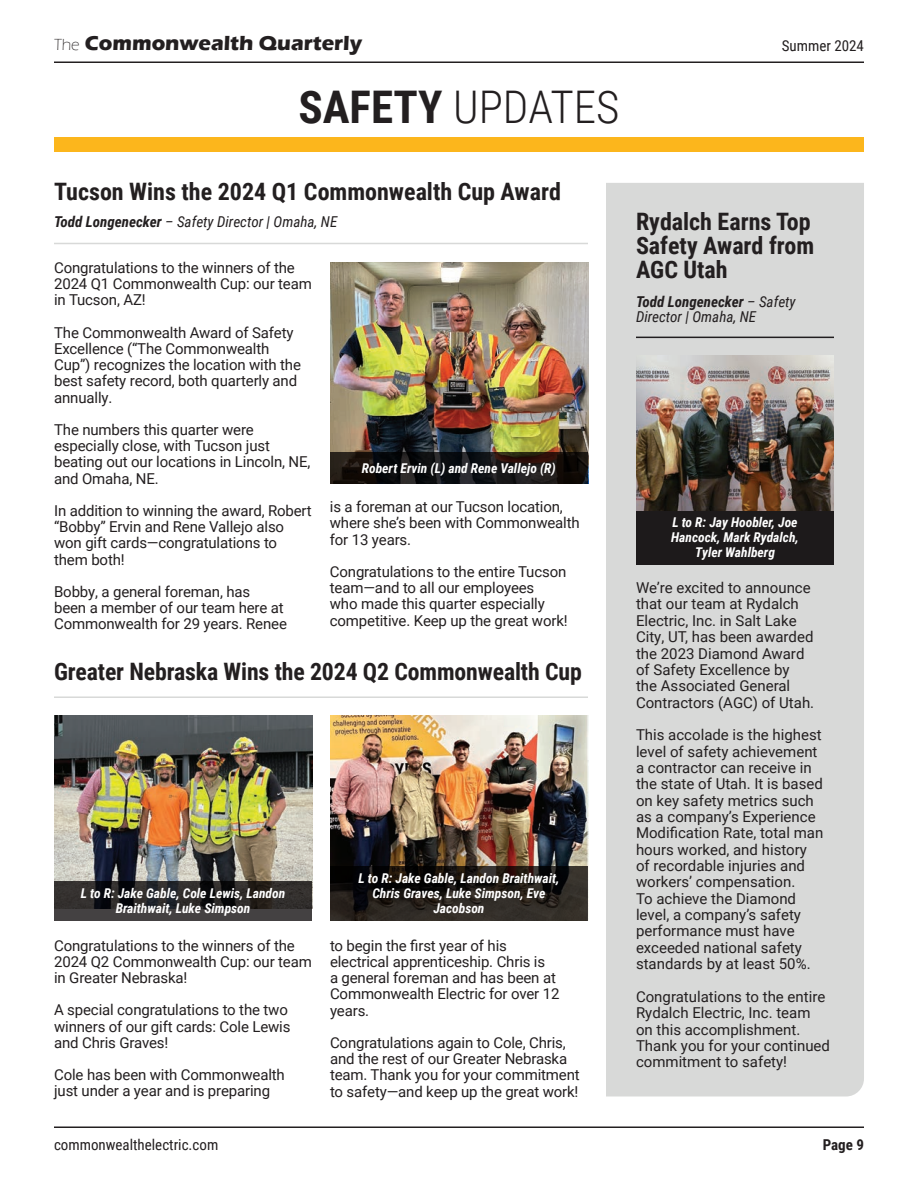
<style>
.page{position:relative;width:918px;height:1188px;background:#fff}
.page>*{position:absolute;margin:0;border:0;box-sizing:border-box;transform-origin:0 0}
.t1{font:300 45px "Roboto Condensed";color:#231f20}
.t2{font:700 24px/24px "Roboto Condensed";color:#231f20}
.t3{font:700 21px "Eras ITC";color:#231f20}
.t4{font:15px/16.2px "Roboto";letter-spacing:-.01em;color:#231f20}
.t5{font:italic 15px/15px "Roboto Condensed";color:#231f20}
.t6{font:15px "Roboto Condensed";color:#231f20}
.t7{font:700 15px "Roboto Condensed";color:#231f20}
.t8{font:italic 700 13.5px/15px "Roboto Condensed";color:#fff;text-align:center}
.s1{font-weight:300;font-size:16.5px}
.s2{font-weight:700}
</style>
<div class="page">
<hr style="left:54px;top:1126px;width:810px;height:2px;background:#231f20">
<hr style="left:54px;top:62px;width:810px;height:1px;background:#231f20">
<img style="left:330px;top:262px;width:258px;height:190px">
<img style="left:54px;top:716px;width:258px;height:165px">
<img style="left:330px;top:716px;width:258px;height:150px">
<div style="left:54px;top:137px;width:810px;height:15px;background:#fcb61c"></div>
<hr style="left:54px;top:243px;width:534px;height:1px;background:#d8d9d8">
<hr style="left:54px;top:696px;width:534px;height:2px;background:#d8d9d8">
<div style="left:606px;top:183px;width:258px;height:913px;background:#d8d9d8"></div>
<hr style="left:636px;top:337px;width:198px;height:1px;background:#211e1f">
<div style="left:636px;top:510px;width:198px;height:54px;background:#231f20"></div>
<img style="left:636px;top:355px;width:198px;height:155px">
<svg style="left:330px;top:452px;width:258px;height:32px;background:#161313"></svg>
<svg style="left:54px;top:881px;width:258px;height:40px;background:#2e2c2c"></svg>
<svg style="left:330px;top:866px;width:258px;height:55px;background:#201c18"></svg>
<h3 class="t3" style="left:54px;top:31px;width:310px"><span class="s1">The</span> Commonwealth Quarterly</h3>
<p class="t6" style="left:782px;top:36px;width:84px">Summer 2024</p>
<h1 class="t1" style="left:298px;top:76px;width:323px"><span class="s2">SAFETY</span> UPDATES</h1>
<h2 class="t2" style="left:54px;top:179px;width:508px">Tucson Wins the 2024 Q1 Commonwealth Cup Award</h2>
<p class="t5" style="left:54px;top:213px;width:285px"><span class="s2">Todd Longenecker</span> – Safety Director | Omaha, NE</p>
<p class="t4" style="left:54px;top:259px;width:259px">Congratulations to the winners of the<br>2024 Q1 Commonwealth Cup: our team in Tucson, AZ!</p>
<p class="t4" style="left:54px;top:324px;width:248px">The Commonwealth Award of Safety<br>Excellence (“The Commonwealth<br>Cup”) recognizes the location with the best safety record, both quarterly and annually.</p>
<p class="t4" style="left:54px;top:421px;width:258px">The numbers this quarter were especially close, with Tucson just beating out our locations in Lincoln, NE, and Omaha, NE.</p>
<p class="t4" style="left:54px;top:502px;width:259px">In addition to winning the award, Robert “Bobby” Ervin and Rene Vallejo also won gift cards—congratulations to them both!</p>
<p class="t4" style="left:54px;top:583px;width:234px">Bobby, a general foreman, has<br>been a member of our team here at<br>Commonwealth for 29 years. Renee</p>
<p class="t8" style="left:362px;top:460px;width:196px">Robert Ervin (L) and Rene Vallejo (R)</p>
<p class="t4" style="left:330px;top:498px;width:251px">is a foreman at our Tucson location, where she’s been with Commonwealth for 13 years.</p>
<p class="t4" style="left:330px;top:563px;width:239px">Congratulations to the entire Tucson team—and to all our employees<br>who made this quarter especially competitive. Keep up the great work!</p>
<h2 class="t2" style="left:54px;top:659px;width:529px">Greater Nebraska Wins the 2024 Q2 Commonwealth Cup</h2>
<p class="t8" style="left:81px;top:885px;width:206px">L to R: Jake Gable, Cole Lewis, Landon<br>Braithwait, Luke Simpson</p>
<p class="t4" style="left:54px;top:937px;width:259px">Congratulations to the winners of the<br>2024 Q2 Commonwealth Cup: our team in Greater Nebraska!</p>
<p class="t4" style="left:54px;top:1002px;width:238px">A special congratulations to the two winners of our gift cards: Cole Lewis and Chris Graves!</p>
<p class="t4" style="left:54px;top:1066px;width:232px">Cole has been with Commonwealth just under a year and is preparing</p>
<p class="t6" style="left:54px;top:1134px;width:166px">commonwealthelectric.com</p>
<p class="t8" style="left:358px;top:870px;width:203px">L to R: Jake Gable, Landon Braithwait,<br>Chris Graves, Luke Simpson, Eve<br>Jacobson</p>
<p class="t4" style="left:330px;top:937px;width:231px">to begin the first year of his electrical apprenticeship. Chris is<br>a general foreman and has been at<br>Commonwealth Electric for over 12 years.</p>
<p class="t4" style="left:330px;top:1034px;width:251px">Congratulations again to Cole, Chris, and the rest of our Greater Nebraska team. Thank you for your commitment to safety—and keep up the great work!</p>
<h2 class="t2" style="left:636px;top:209px;width:180px">Rydalch Earns Top<br>Safety Award from<br>AGC Utah</h2>
<p class="t5" style="left:636px;top:293px;width:161px"><span class="s2">Todd Longenecker</span> – Safety<br>Director | Omaha, NE</p>
<p class="t8" style="left:671px;top:514px;width:129px">L to R: Jay Hoobler, Joe<br>Hancock, Mark Rydalch,<br>Tyler Wahlberg</p>
<p class="t4" style="left:636px;top:579px;width:180px">We’re excited to announce that our team at Rydalch<br>Electric, Inc. in Salt Lake<br>City, UT, has been awarded the 2023 Diamond Award of Safety Excellence by the Associated General<br>Contractors (AGC) of Utah.</p>
<p class="t4" style="left:636px;top:726px;width:189px">This accolade is the highest level of safety achievement a contractor can receive in the state of Utah. It is based on key safety metrics such as a company’s Experience<br>Modification Rate, total man hours worked, and history of recordable injuries and workers’ compensation.<br>To achieve the Diamond level, a company’s safety performance must have exceeded national safety standards by at least 50%.</p>
<p class="t4" style="left:636px;top:988px;width:196px">Congratulations to the entire<br>Rydalch Electric, Inc. team on this accomplishment.<br>Thank you for your continued commitment to safety!</p>
<p class="t7" style="left:823px;top:1134px;width:43px">Page 9</p>
</div>
